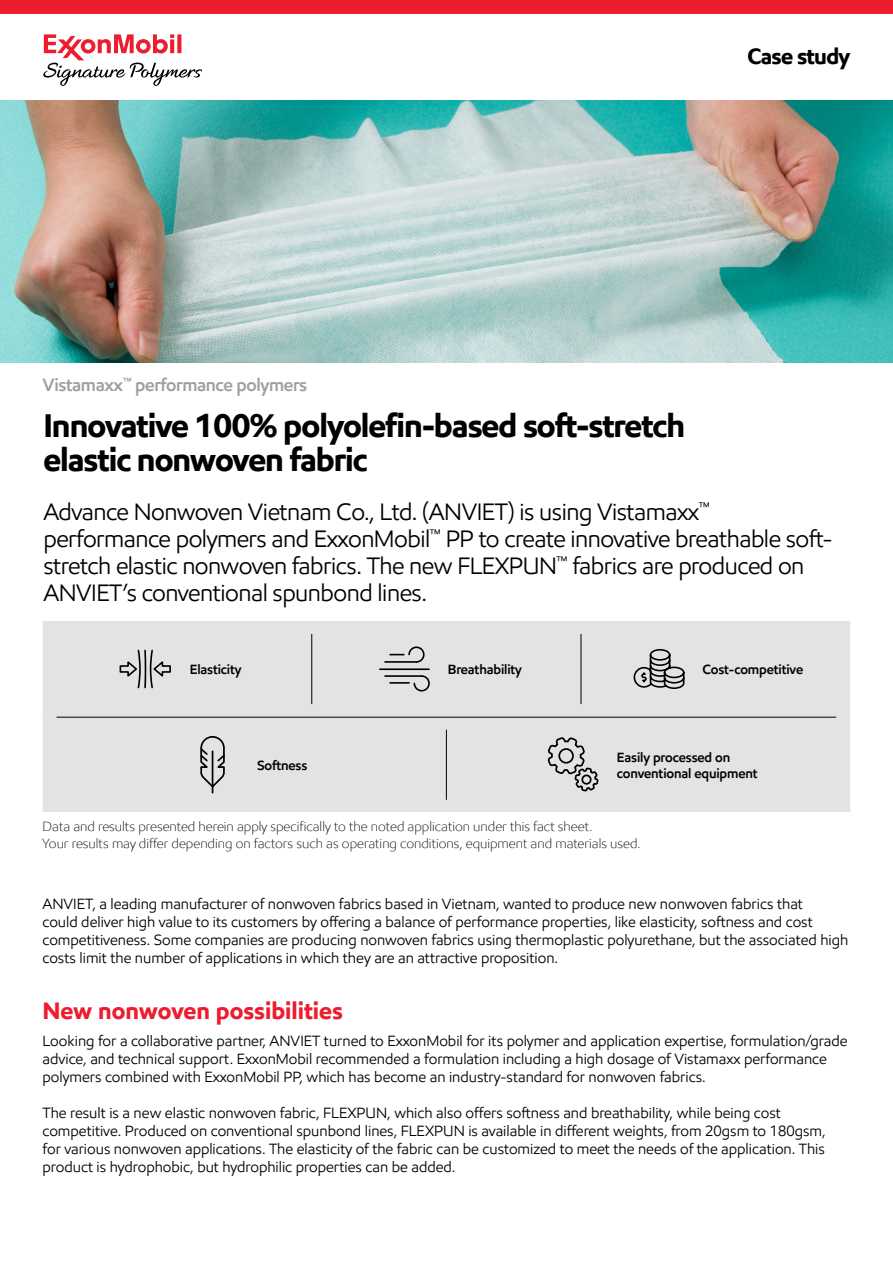
<style>
.page{position:relative;width:893px;height:1263px;background:#fff}
.page>*{position:absolute;margin:0;border:0;box-sizing:border-box;transform-origin:0 0}
.t1{font:700 33px/34.5px "E Mprint";letter-spacing:-.03em;color:#000}
.t2{font:24px/27px "E Mprint";letter-spacing:-.02em;color:#000}
.t3{font:700 24px "E Mprint";color:#ed1c2f}
.t4{font:700 22.5px "E Mprint";letter-spacing:-.03em;color:#000}
.t5{font:600 18px "E Mprint";letter-spacing:-.02em;color:#9d9fa2}
.t6{font:15px/18px "E Mprint";color:#000}
.t7{font:300 13.5px/16.5px "E Mprint";color:#000}
.t8{font:600 13.5px/16.5px "E Mprint";letter-spacing:-.01em;color:#000}
</style>
<div class="page">
<svg style="left:43px;top:34px;width:159px;height:52px"></svg>
<div style="left:0;top:0;width:893px;height:14px;background:#ed1c2f"></div>
<img style="left:0;top:101px;width:893px;height:262px">
<div style="left:43px;top:621px;width:807px;height:96px;background:#e2e3e4"></div>
<hr style="left:581px;top:634px;width:1px;height:70px;background:#000">
<hr style="left:311px;top:634px;width:1px;height:70px;background:#000">
<svg style="left:119px;top:649px;width:53px;height:40px;background:#bdbdbe"></svg>
<hr style="left:385px;top:661px;width:31px;height:2px;background:#000">
<hr style="left:380px;top:668px;width:49px;height:2px;background:#000">
<svg style="left:390px;top:646px;width:35px;height:17px"></svg>
<hr style="left:385px;top:675px;width:37px;height:2px;background:#000">
<svg style="left:390px;top:674px;width:41px;height:18px"></svg>
<svg style="left:633px;top:648px;width:52px;height:42px;background:#a9aaaa"></svg>
<div style="left:43px;top:717px;width:807px;height:95px;background:#e2e3e4"></div>
<hr style="left:446px;top:730px;width:1px;height:70px;background:#000">
<hr style="left:212px;top:751px;width:1px;height:42px;background:#000">
<svg style="left:199px;top:735px;width:27px;height:54px"></svg>
<svg style="left:546px;top:733px;width:54px;height:60px;background:#bebfc0"></svg>
<hr style="left:57px;top:717px;width:779px;height:1px;background:#000">
<h3 class="t4" style="left:747px;top:43px;width:105px">Case study</h3>
<p class="t5" style="left:43px;top:373px;width:266px">Vistamaxx<sup>™</sup> performance polymers</p>
<h1 class="t1" style="left:43px;top:408px;width:643px">Innovative 100% polyolefin-based soft-stretch elastic nonwoven fabric</h1>
<p class="t2" style="left:43px;top:498px;width:791px">Advance Nonwoven Vietnam Co., Ltd. (ANVIET) is using Vistamaxx<sup>™ </sup>performance polymers and ExxonMobil<sup>™</sup> PP to create innovative breathable soft&shy;stretch elastic nonwoven fabrics. The new FLEXPUN<sup>™</sup> fabrics are produced on ANVIET’s conventional spunbond lines.</p>
<p class="t8" style="left:190px;top:661px;width:53px">Elasticity</p>
<p class="t8" style="left:448px;top:661px;width:76px">Breathability</p>
<p class="t8" style="left:702px;top:661px;width:102px">Cost-competitive</p>
<p class="t8" style="left:257px;top:757px;width:52px">Softness</p>
<p class="t8" style="left:617px;top:748px;width:142px">Easily processed on conventional equipment</p>
<p class="t7" style="left:43px;top:818px;width:600px">Data and results presented herein apply specifically to the noted application under this fact sheet.<br>Your results may differ depending on factors such as operating conditions, equipment and materials used.</p>
<p class="t6" style="left:43px;top:894px;width:807px">ANVIET, a leading manufacturer of nonwoven fabrics based in Vietnam, wanted to produce new nonwoven fabrics that<br>could deliver high value to its customers by offering a balance of performance properties, like elasticity, softness and cost competitiveness. Some companies are producing nonwoven fabrics using thermoplastic polyurethane, but the associated high costs limit the number of applications in which they are an attractive proposition.</p>
<h2 class="t3" style="left:43px;top:996px;width:302px">New nonwoven possibilities</h2>
<p class="t6" style="left:43px;top:1031px;width:807px">Looking for a collaborative partner, ANVIET turned to ExxonMobil for its polymer and application expertise, formulation/grade advice, and technical support. ExxonMobil recommended a formulation including a high dosage of Vistamaxx performance polymers combined with ExxonMobil PP, which has become an industry-standard for nonwoven fabrics.</p>
<p class="t6" style="left:43px;top:1103px;width:785px">The result is a new elastic nonwoven fabric, FLEXPUN, which also offers softness and breathability, while being cost competitive. Produced on conventional spunbond lines, FLEXPUN is available in different weights, from 20gsm to 180gsm, for various nonwoven applications. The elasticity of the fabric can be customized to meet the needs of the application. This product is hydrophobic, but hydrophilic properties can be added.</p>
</div>
